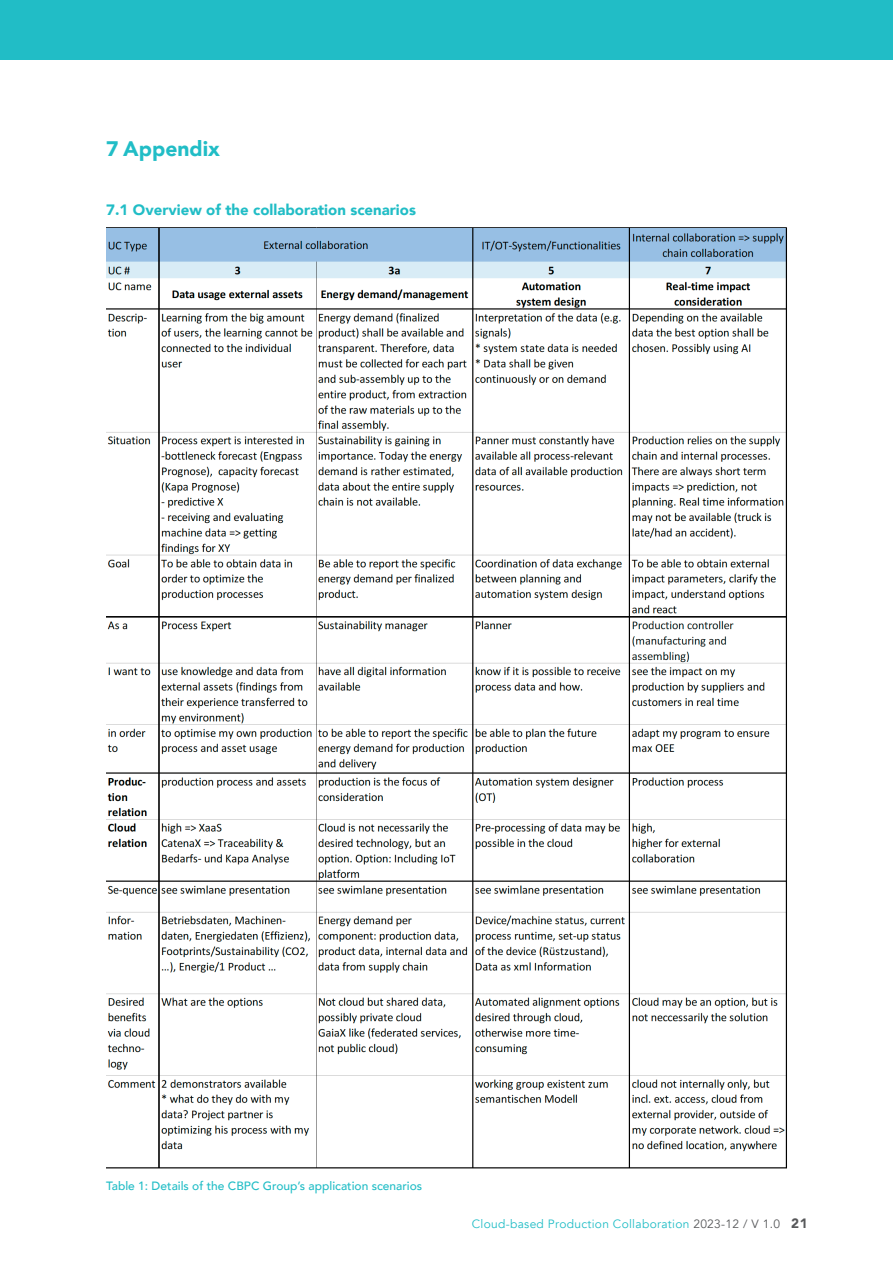
<style>
.page{position:relative;width:893px;height:1263px;background:#fff}
.page>*{position:absolute;margin:0;border:0;box-sizing:border-box;transform-origin:0 0}
._01_Kapitel_Head{font:900 21px "Avenir";color:#21bdc6}
._01_Kapitel_Subhead{font:900 15px "Avenir";color:#21bdc6}
._01_Kapitel_Subhead-2{font:500 12px "Avenir";color:#21bdc6}
.t1{font:12px "Avenir";letter-spacing:.025em;color:#21bdc6}
.s1{color:#57585a}
.s2{font-weight:900;font-size:13.5px;color:#57585a}
</style>
<div class="page">
<div style="left:0;top:0;width:893px;height:60px;background:#21bdc6"></div>
<img style="left:106px;top:227px;width:681px;height:942px">
<p class="_01_Kapitel_Head" style="left:106px;top:131px;width:115px">7 Appendix</p>
<p class="_01_Kapitel_Subhead" style="left:106px;top:196px;width:311px">7.1 Overview of the collaboration scenarios</p>
<p class="_01_Kapitel_Subhead-2" style="left:106px;top:1175px;width:317px">Table 1: Details of the CBPC Group’s application scenarios</p>
<p class="t1" style="left:472px;top:1216px;width:338px">Cloud-based Production Collaboration <span class="s1">2023-12 / V 1.0</span> <span class="s2">21</span></p>
</div>
